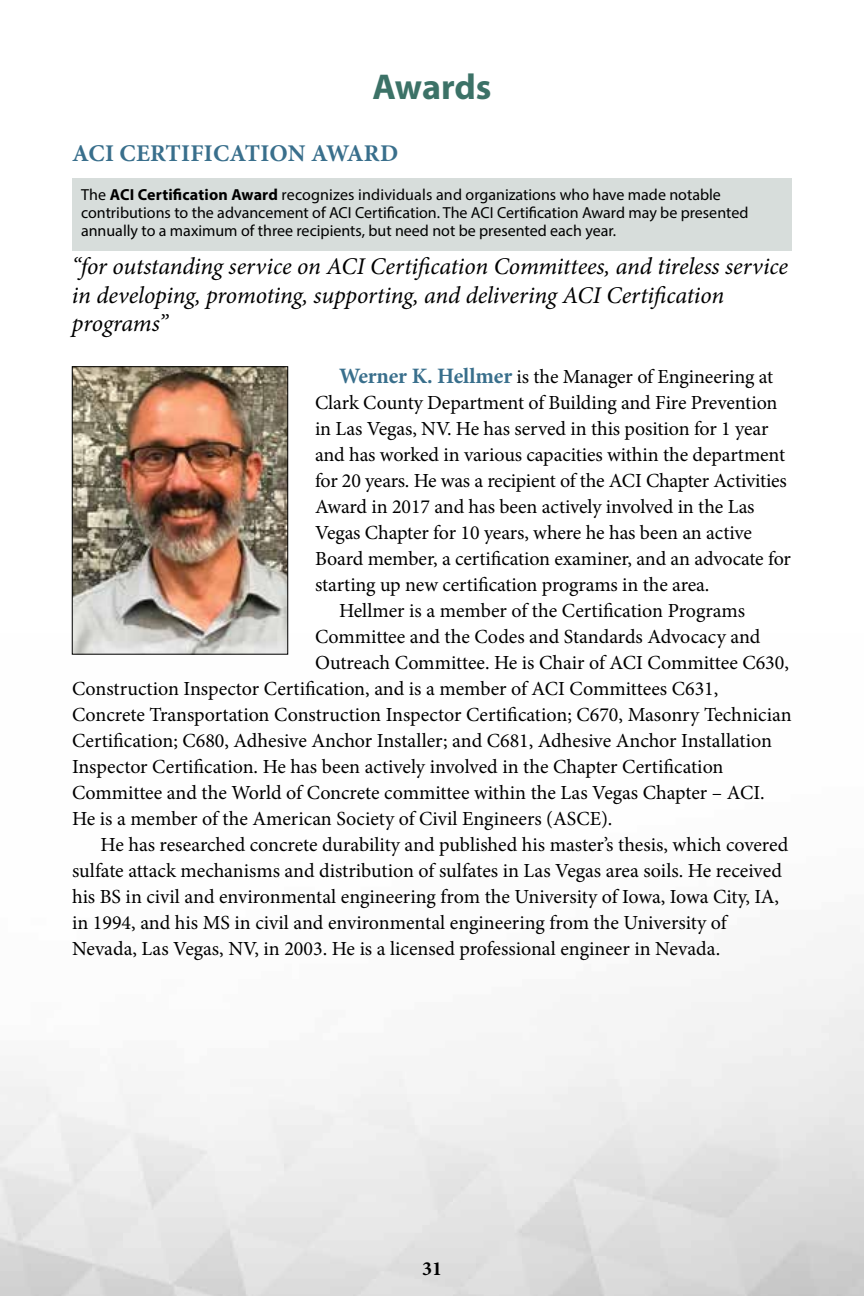
<style>
.page{position:relative;width:864px;height:1296px;background:#fff}
.page>*{position:absolute;margin:0;border:0;box-sizing:border-box;transform-origin:0 0}
.t1{font:700 36px "Myriad Pro";letter-spacing:-.005em;color:#3c7267}
.t2{font:italic 24px/28.8px "Minion Pro";letter-spacing:-.01em;color:#000}
.t3{font:700 24px "Minion Pro";letter-spacing:.01em;color:#396f8c}
.t4{font:20px "Minion Pro";letter-spacing:-.005em;color:#000}
.t5{font:700 20px "Minion Pro";color:#000}
.t6{font:16px/18px "Myriad Pro";color:#000}
.s1{font-weight:700}
.s2{font-weight:700;font-size:22px;color:#396f8c}
</style>
<div class="page">
<img style="left:0;top:633px;width:864px;height:663px">
<div style="left:72px;top:179px;width:720px;height:72px;background:#d7dddb"></div>
<img style="left:74px;top:368px;width:212px;height:284px">
<div style="left:72px;top:366px;width:216px;height:288px;border:1px solid #000"></div>
<h1 class="t1" style="left:372px;top:63px;width:121px">Awards</h1>
<p class="t3" style="left:72px;top:137px;width:328px">ACI CERTIFICATION AWARD</p>
<p class="t6" style="left:81px;top:185px;width:669px">The <span class="s1">ACI Certification Award</span> recognizes individuals and organizations who have made notable contributions to the advancement of ACI Certification. The ACI Certification Award may be presented annually to a maximum of three recipients, but need not be presented each year.</p>
<p class="t2" style="left:72px;top:252px;width:718px">“for outstanding service on ACI Certification Committees, and tireless service in developing, promoting, supporting, and delivering ACI Certification programs”</p>
<p class="t4" style="left:339px;top:364px;width:436px"><span class="s2">Werner K. Hellmer</span> is the Manager of Engineering at</p>
<p class="t4" style="left:315px;top:390px;width:464px">Clark County Department of Building and Fire Prevention</p>
<p class="t4" style="left:315px;top:416px;width:455px">in Las Vegas, NV. He has served in this position for 1 year</p>
<p class="t4" style="left:315px;top:442px;width:472px">and has worked in various capacities within the department</p>
<p class="t4" style="left:315px;top:468px;width:473px">for 20 years. He was a recipient of the ACI Chapter Activities</p>
<p class="t4" style="left:315px;top:494px;width:441px">Award in 2017 and has been actively involved in the Las</p>
<p class="t4" style="left:315px;top:520px;width:439px">Vegas Chapter for 10 years, where he has been an active</p>
<p class="t4" style="left:315px;top:546px;width:478px">Board member, a certification examiner, and an advocate for</p>
<p class="t4" style="left:315px;top:572px;width:396px">starting up new certification programs in the area.</p>
<p class="t4" style="left:339px;top:598px;width:408px">Hellmer is a member of the Certification Programs</p>
<p class="t4" style="left:315px;top:624px;width:447px">Committee and the Codes and Standards Advocacy and</p>
<p class="t4" style="left:315px;top:650px;width:476px">Outreach Committee. He is Chair of ACI Committee C630,</p>
<p class="t4" style="left:72px;top:676px;width:648px">Construction Inspector Certification, and is a member of ACI Committees C631,</p>
<p class="t4" style="left:72px;top:702px;width:721px">Concrete Transportation Construction Inspector Certification; C670, Masonry Technician</p>
<p class="t4" style="left:72px;top:728px;width:701px">Certification; C680, Adhesive Anchor Installer; and C681, Adhesive Anchor Installation</p>
<p class="t4" style="left:72px;top:754px;width:653px">Inspector Certification. He has been actively involved in the Chapter Certification</p>
<p class="t4" style="left:72px;top:780px;width:694px">Committee and the World of Concrete committee within the Las Vegas Chapter – ACI.</p>
<p class="t4" style="left:72px;top:806px;width:542px">He is a member of the American Society of Civil Engineers (ASCE).</p>
<p class="t4" style="left:101px;top:832px;width:689px">He has researched concrete durability and published his master’s thesis, which covered</p>
<p class="t4" style="left:72px;top:858px;width:711px">sulfate attack mechanisms and distribution of sulfates in Las Vegas area soils. He received</p>
<p class="t4" style="left:72px;top:884px;width:709px">his BS in civil and environmental engineering from the University of Iowa, Iowa City, IA,</p>
<p class="t4" style="left:72px;top:910px;width:656px">in 1994, and his MS in civil and environmental engineering from the University of</p>
<p class="t4" style="left:72px;top:936px;width:650px">Nevada, Las Vegas, NV, in 2003. He is a licensed professional engineer in Nevada.</p>
<p class="t5" style="left:422px;top:1254px;width:21px">31</p>
</div>
